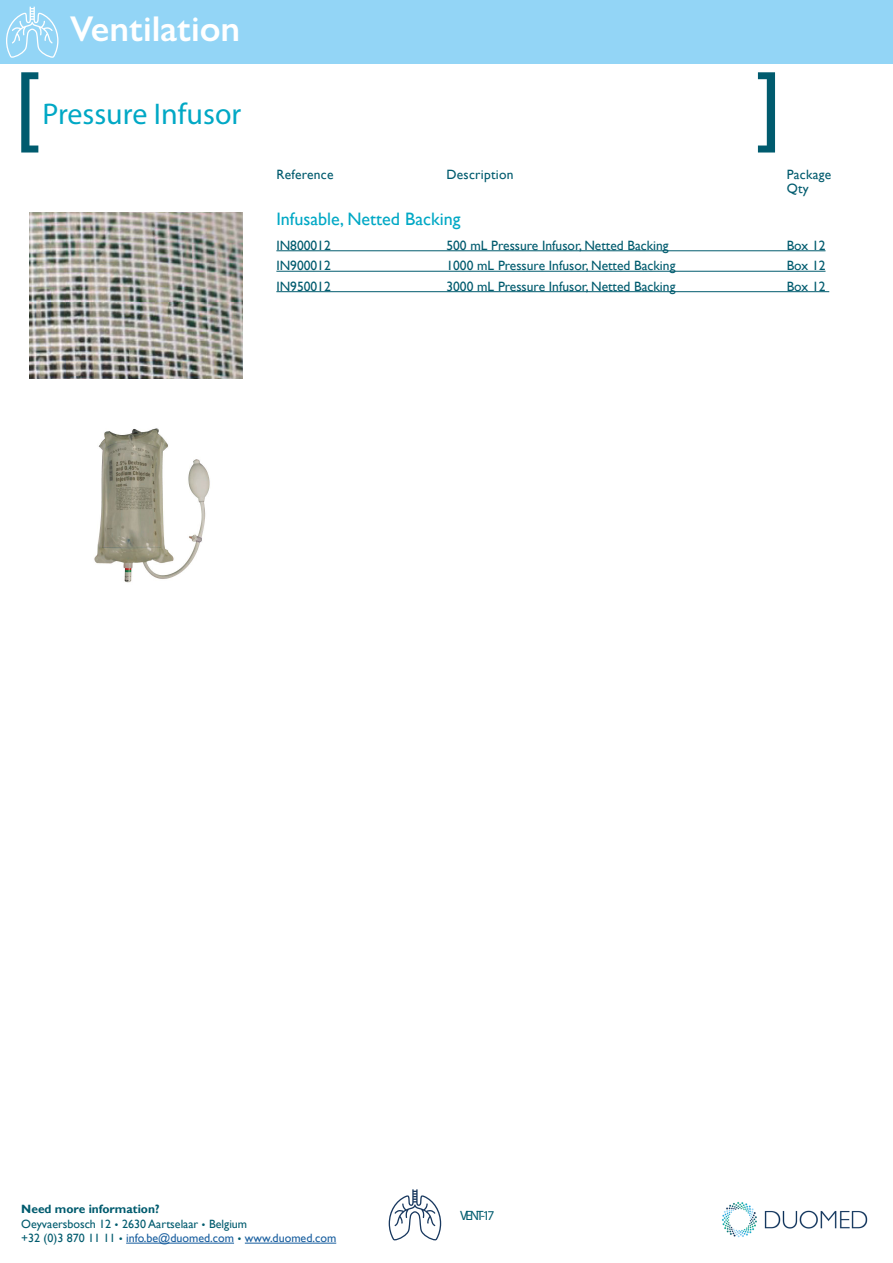
<style>
.page{position:relative;width:893px;height:1263px;background:#fff}
.page>*{position:absolute;margin:0;border:0;box-sizing:border-box;transform-origin:0 0}
.t1{font:600 36px "Gill Sans Nova";color:#fff}
.Item_Heading_1{font:30px "Myriad Pro";color:#00a8c5}
.Item_Heading_2{font:18px "Gill Sans";color:#00a8c5}
.Item_General{font:13.5px "Gill Sans";color:#005b6e}
.Item_General-2{font:13.5px/13.5px "Gill Sans";letter-spacing:.02em;color:#005b6e}
.t2{font:13.5px "Myriad Pro";letter-spacing:-.155em;color:#005b6e}
.t3{font:12px/14.4px "Gill Sans";color:#005b6e}
.s1{font-weight:700}
.s2{color:#175d9e}
</style>
<div class="page">
<img style="left:722px;top:1202px;width:146px;height:36px">
<div style="left:0;top:0;width:893px;height:64px;background:#93d5f6"></div>
<svg style="left:21px;top:72px;width:17px;height:81px"></svg>
<svg style="left:758px;top:72px;width:17px;height:81px"></svg>
<svg style="left:6px;top:7px;width:53px;height:51px"></svg>
<svg style="left:389px;top:1189px;width:52px;height:51px"></svg>
<hr style="left:276px;top:250px;width:549px;height:1px;background:#005b6e">
<hr style="left:276px;top:271px;width:549px;height:1px;background:#005b6e">
<hr style="left:276px;top:291px;width:553px;height:1px;background:#005b6e">
<img style="left:94px;top:428px;width:116px;height:155px">
<img style="left:30px;top:213px;width:212px;height:166px">
<hr style="left:126px;top:1243px;width:108px;height:1px;background:#175d9e">
<hr style="left:245px;top:1243px;width:91px;height:1px;background:#175d9e">
<h1 class="t1" style="left:70px;top:7px;width:172px">Ventilation</h1>
<p class="Item_Heading_1" style="left:43px;top:95px;width:200px">Pressure Infusor</p>
<p class="Item_General-2" style="left:276px;top:168px;width:59px">Reference</p>
<p class="Item_General-2" style="left:446px;top:168px;width:69px">Description</p>
<p class="Item_General-2" style="left:787px;top:168px;width:46px">Package<br>Qty</p>
<p class="Item_Heading_2" style="left:276px;top:209px;width:186px">Infusable, Netted Backing</p>
<p class="Item_General" style="left:276px;top:237px;width:56px">IN800012</p>
<p class="Item_General" style="left:446px;top:237px;width:224px">500 mL Pressure Infusor, Netted Backing</p>
<p class="Item_General" style="left:787px;top:237px;width:40px">Box 12</p>
<p class="Item_General" style="left:276px;top:258px;width:56px">IN900012</p>
<p class="Item_General" style="left:446px;top:258px;width:230px">1000 mL Pressure Infusor, Netted Backing</p>
<p class="Item_General" style="left:787px;top:258px;width:40px">Box 12</p>
<p class="Item_General" style="left:276px;top:278px;width:56px">IN950012</p>
<p class="Item_General" style="left:446px;top:278px;width:230px">3000 mL Pressure Infusor, Netted Backing</p>
<p class="Item_General" style="left:787px;top:278px;width:40px">Box 12</p>
<p class="t3" style="left:21px;top:1202px;width:316px"><span class="s1">Need more information?<br></span>Oeyvaersbosch 12 • 2630 Aartselaar • Belgium<br>+32 (0)3 870 11 11 • <span class="s2">info.be@duomed.com</span> • <span class="s2">www.duomed.com</span></p>
<p class="t2" style="left:460px;top:1207px;width:36px">VENT-17</p>
</div>
